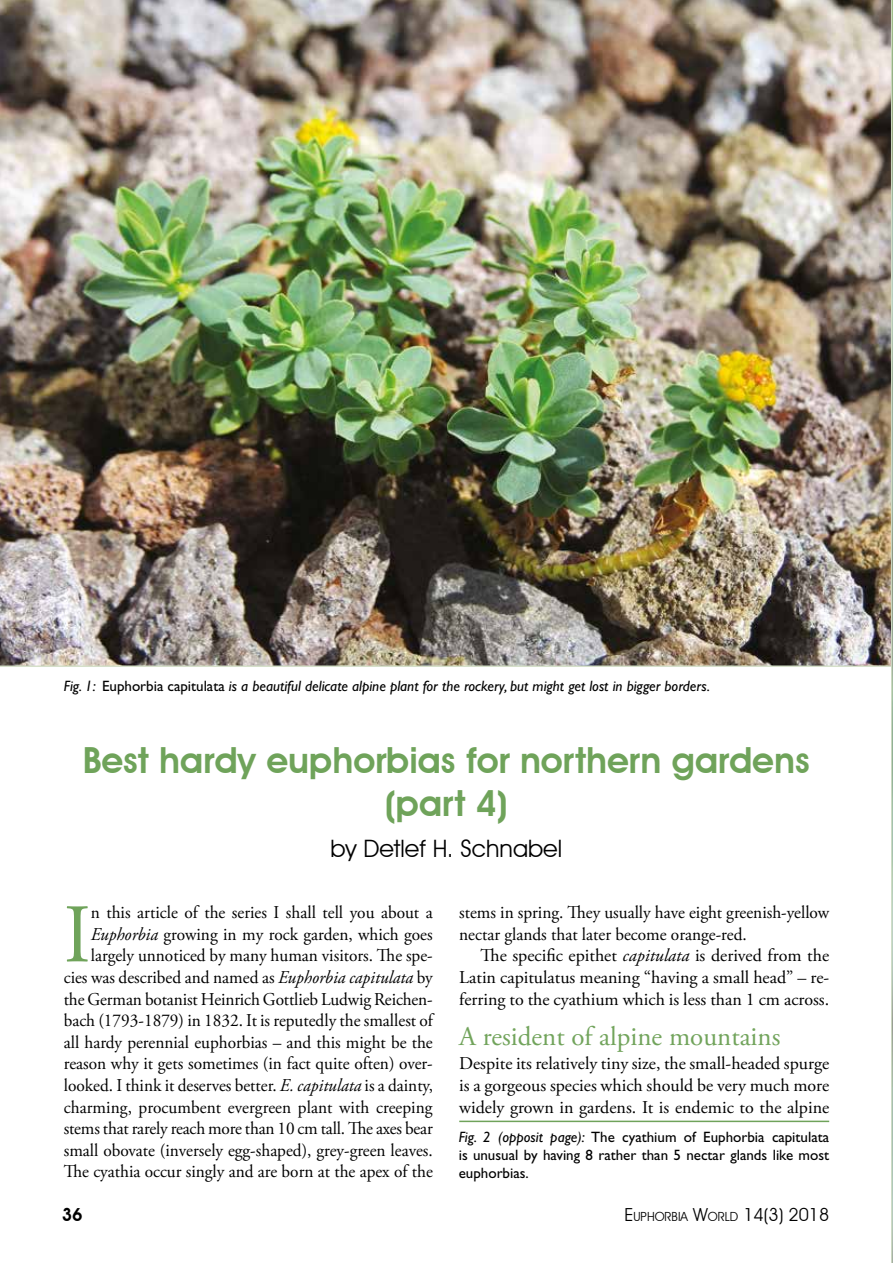
<style>
.page{position:relative;width:893px;height:1263px;background:#fff}
.page>*{position:absolute;margin:0;border:0;box-sizing:border-box;transform-origin:0 0}
.t1{font:83.1px "Adobe Garamond Pro";color:#6fa35a;scale:.96 1}
.t2{font:600 36px/43.2px "Avant Garde IT Cby BT";color:#6fa35a;text-align:center}
.t3{font:27px "Adobe Garamond Pro";color:#72a45c}
.t4{font:24px "Avant Garde IT Cby BT";color:#000}
.t5{font:18px/21.6px "Adobe Garamond Pro";color:#000;text-align:right;scale:.96 1}
.t6{font:18px/21.6px "Adobe Garamond Pro";color:#000;text-align:justify}
.t7{font:600 18px "Avant Garde IT Cby BT";color:#000}
.t8{font:15px/18px "Gill Sans Std";color:#000;text-align:justify}
.t9{font:italic 15px "Gill Sans Std";color:#000}
.t10{font:12.6px "Avant Garde IT Cby BT";color:#000}
.s1{font-style:normal}
.s2{font-style:italic}
.s3{font-size:18px}
</style>
<div class="page">
<img style="left:0;top:0;width:891px;height:667px">
<svg style="left:891px;top:0;width:2px;height:1263px;background:#b7c9b2"></svg>
<hr style="left:459px;top:1120px;width:370px;height:2px;background:#6fa35a">
<p class="t9" style="left:64px;top:677px;width:648px">Fig. 1: <span class="s1">Euphorbia capitulata</span> is a beautiful delicate alpine plant for the rockery, but might get lost in bigger borders.</p>
<h2 class="t2" style="left:83px;top:738px;width:728px">Best hardy euphorbias for northern gardens (part 4)</h2>
<h3 class="t4" style="left:330px;top:834px;width:233px">by Detlef H. Schnabel</h3>
<p class="t5" style="left:64px;top:902px;width:388px">n this article of the series I shall tell you about a <span class="s2">Euphorbia</span> growing in my rock garden, which goes largely unnoticed by many human visitors. The spe-<br>cies was described and named as <span class="s2">Euphorbia capitulata</span> by the German botanist Heinrich Gottlieb Ludwig Reichen&shy;bach (1793-1879) in 1832. It is reputedly the smallest of all hardy perennial euphorbias – and this might be the reason why it gets sometimes (in fact quite often) over&shy;looked. I think it deserves better. <span class="s2">E. capitulata</span> is a dainty, charming, procumbent evergreen plant with creeping stems that rarely reach more than 10 cm tall. The axes bear small obovate (inversely egg-shaped), grey-green leaves.<br>The cyathia occur singly and are born at the apex of the</p>
<h1 class="t1" style="left:64px;top:885px;width:30px">I</h1>
<p class="t5" style="left:459px;top:902px;width:387px;text-align:left">stems in spring. They usually have eight greenish-yellow nectar glands that later become orange-red.</p>
<p class="t6" style="left:459px;top:945px;width:371px;text-indent:21px">The specific epithet <span class="s2">capitulata</span> is derived from the Latin capitulatus meaning “having a small head” – re&shy;ferring to the cyathium which is less than 1 cm across.</p>
<h3 class="t3" style="left:459px;top:1021px;width:323px">A resident of alpine mountains</h3>
<p class="t6" style="left:459px;top:1053px;width:371px">Despite its relatively tiny size, the small-headed spurge is a gorgeous species which should be very much more widely grown in gardens. It is endemic to the alpine</p>
<p class="t8" style="left:459px;top:1128px;width:372px"><span class="s2">Fig. 2 (opposit page):</span> The cyathium of Euphorbia capitulata is unusual by having 8 rather than 5 nectar glands like most euphorbias.</p>
<p class="t7" style="left:62px;top:1203px;width:22px">36</p>
<p class="t10" style="left:624px;top:1208px;width:206px"><span class="s3">E</span>UPHORBIA <span class="s3">W</span>ORLD <span class="s3">14(3) 2018</span></p>
</div>
